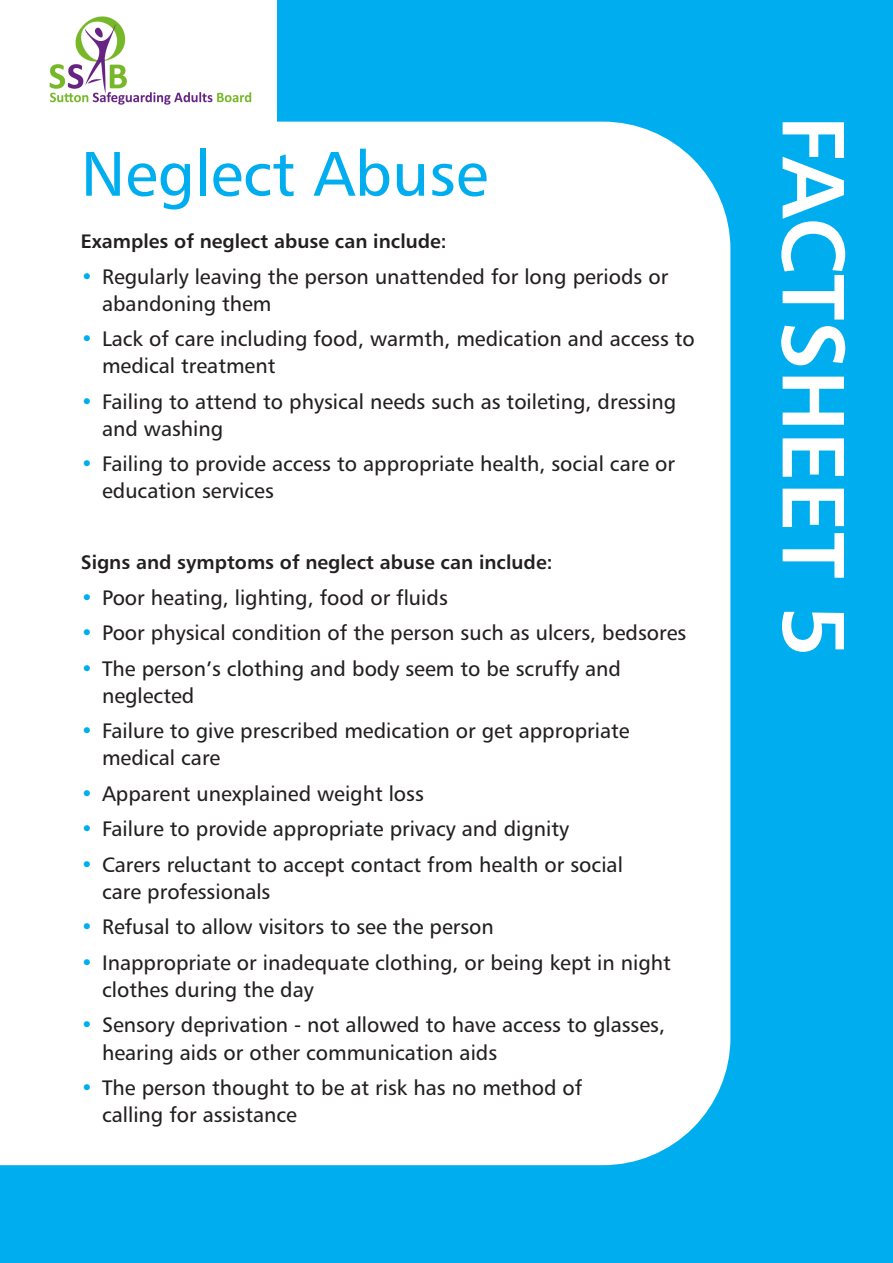
<style>
.page{position:relative;width:893px;height:1263px;background:#00aeef}
.page>*{position:absolute;margin:0;border:0;box-sizing:border-box;transform-origin:0 0}
.t1{font:88.35px "Humanist 777 BT Bold B";color:#fff}
.t2{font:63px "Humanist 777 BT Roman B";color:#00aeef}
.t3{font:21px/27px "Humanist 777 BT Roman B";color:#231f20}
.t4{font:19.5px "Humanist 777 BT Bold B";color:#231f20}
.s1{color:#00aeef}
</style>
<div class="page">
<div style="left:0;top:122px;width:730px;height:1043px;background:#fff"></div>
<img style="left:0;top:0;width:276px;height:123px">
<h2 class="t2" style="left:81px;top:149px;width:409px">Neglect Abuse</h2>
<p class="t4" style="left:81px;top:229px;width:367px">Examples of neglect abuse can include:</p>
<p class="t3" style="left:102px;top:265px;width:568px;text-indent:-21px"><span class="s1">•</span> Regularly leaving the person unattended for long periods or abandoning them</p>
<p class="t3" style="left:102px;top:327px;width:594px;text-indent:-21px"><span class="s1">•</span> Lack of care including food, warmth, medication and access to medical treatment</p>
<p class="t3" style="left:102px;top:390px;width:576px;text-indent:-21px"><span class="s1">•</span> Failing to attend to physical needs such as toileting, dressing and washing</p>
<p class="t3" style="left:102px;top:452px;width:574px;text-indent:-21px"><span class="s1">•</span> Failing to provide access to appropriate health, social care or education services</p>
<p class="t4" style="left:81px;top:550px;width:473px">Signs and symptoms of neglect abuse can include:</p>
<p class="t3" style="left:81px;top:586px;width:369px"><span class="s1">•</span> Poor heating, lighting, food or fluids</p>
<p class="t3" style="left:81px;top:621px;width:607px"><span class="s1">•</span> Poor physical condition of the person such as ulcers, bedsores</p>
<p class="t3" style="left:102px;top:657px;width:520px;text-indent:-21px"><span class="s1">•</span> The person’s clothing and body seem to be scruffy and neglected</p>
<p class="t3" style="left:102px;top:719px;width:529px;text-indent:-21px"><span class="s1">•</span> Failure to give prescribed medication or get appropriate medical care</p>
<p class="t3" style="left:81px;top:782px;width:345px"><span class="s1">•</span> Apparent unexplained weight loss</p>
<p class="t3" style="left:81px;top:817px;width:490px"><span class="s1">•</span> Failure to provide appropriate privacy and dignity</p>
<p class="t3" style="left:102px;top:853px;width:522px;text-indent:-21px"><span class="s1">•</span> Carers reluctant to accept contact from health or social care professionals</p>
<p class="t3" style="left:81px;top:915px;width:415px"><span class="s1">•</span> Refusal to allow visitors to see the person</p>
<p class="t3" style="left:102px;top:951px;width:570px;text-indent:-21px"><span class="s1">•</span> Inappropriate or inadequate clothing, or being kept in night clothes during the day</p>
<p class="t3" style="left:102px;top:1013px;width:564px;text-indent:-21px"><span class="s1">•</span> Sensory deprivation - not allowed to have access to glasses, hearing aids or other communication aids</p>
<p class="t3" style="left:102px;top:1076px;width:482px;text-indent:-21px"><span class="s1">•</span> The person thought to be at risk has no method of calling for assistance</p>
<h1 class="t1" style="left:869px;top:115px;width:543px;rotate:90deg">FACTSHEET 5</h1>
</div>
